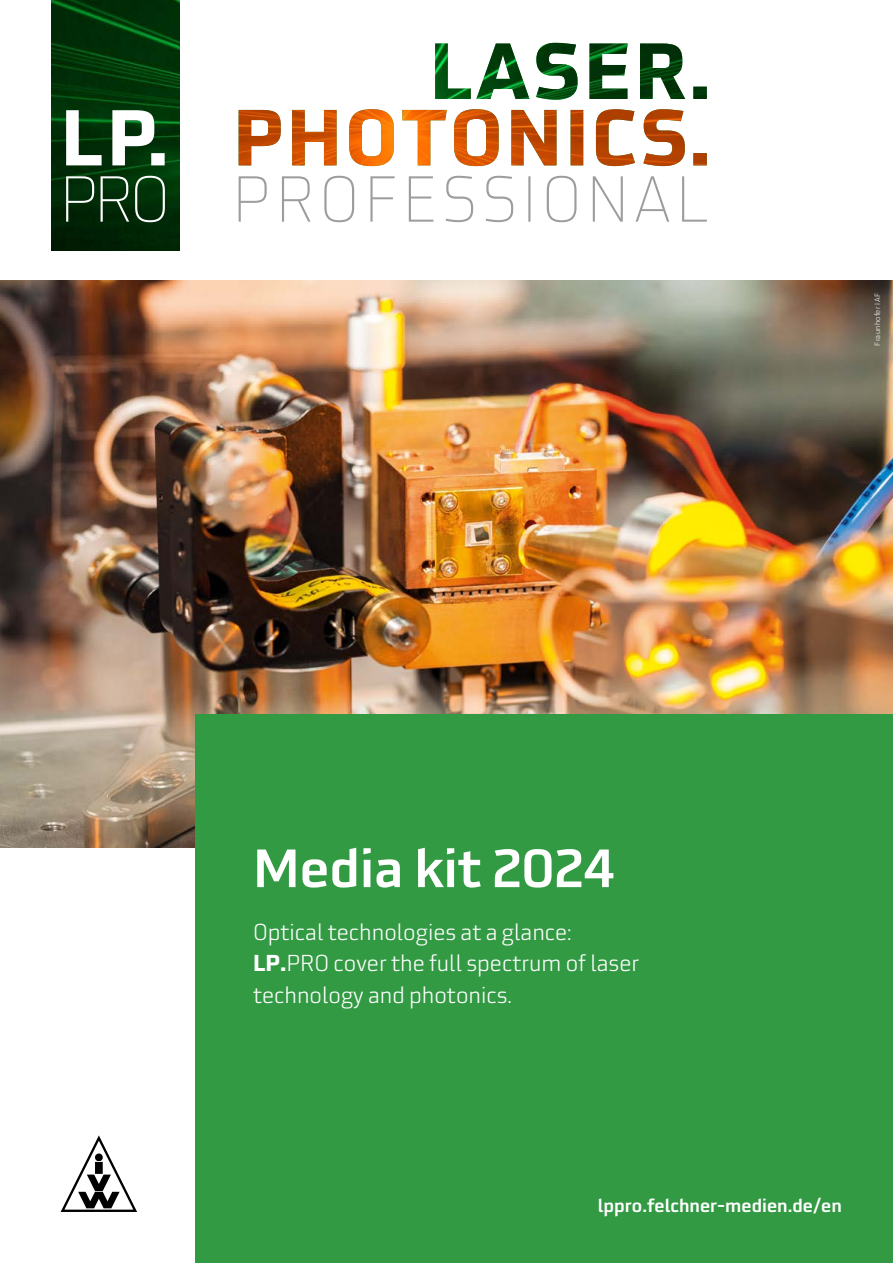
<style>
.page{position:relative;width:893px;height:1263px;background:#fff}
.page>*{position:absolute;margin:0;border:0;box-sizing:border-box;transform-origin:0 0}
.t1{font:500 52.5px "Utility Pro";color:#fff}
.t2{font:300 22.5px/31.5px "Utility Pro";color:#fff}
.t3{font:500 18px "Utility Pro";color:#fff}
.t4{font:300 7.5px "Utility Pro";letter-spacing:.04em;color:#fff}
.s1{font-weight:700}
</style>
<div class="page">
<img style="left:0;top:281px;width:893px;height:567px">
<div style="left:196px;top:714px;width:697px;height:549px;background:#339a44"></div>
<svg style="left:61px;top:1135px;width:76px;height:77px"></svg>
<img style="left:51px;top:0;width:129px;height:251px">
<svg style="left:66px;top:176px;width:99px;height:46px;background:#2b5031"></svg>
<img style="left:435px;top:43px;width:272px;height:57px">
<img style="left:239px;top:109px;width:468px;height:57px">
<svg style="left:239px;top:176px;width:468px;height:46px"></svg>
<svg style="left:66px;top:110px;width:99px;height:55px"></svg>
<p class="t4" style="left:872px;top:345px;width:54px;rotate:-90deg">Fraunhofer IAF</p>
<h1 class="t1" style="left:253px;top:826px;width:363px">Media kit 2024</h1>
<p class="t2" style="left:253px;top:915px;width:388px">Optical technologies at a glance:<br><span class="s1">LP.</span>PRO cover the full spectrum of laser technology and photonics.</p>
<p class="t3" style="left:598px;top:1191px;width:246px">lppro.felchner-medien.de/en</p>
</div>
